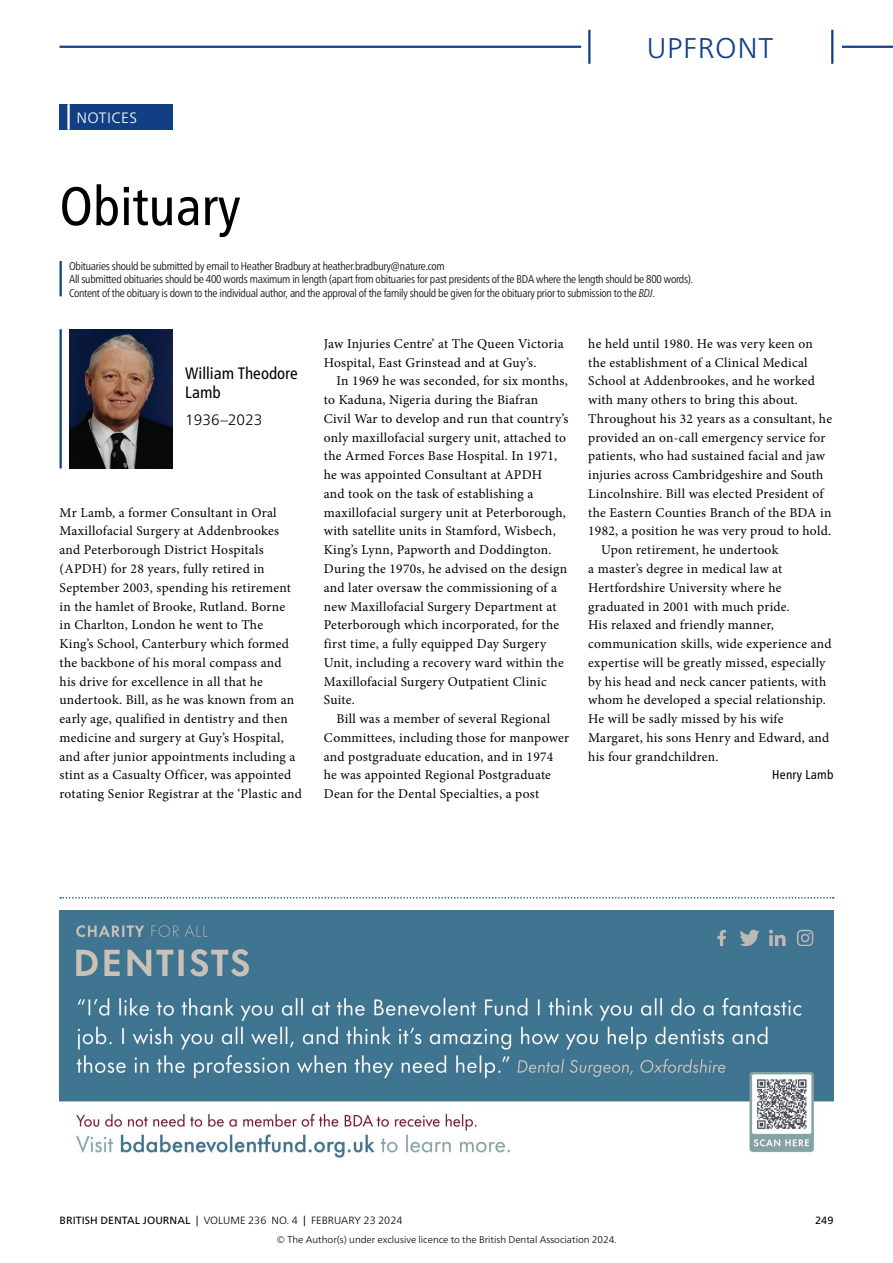
<style>
.page{position:relative;width:893px;height:1263px;background:#fff}
.page>*{position:absolute;margin:0;border:0;box-sizing:border-box;transform-origin:0 0}
.NoXML_Title_1{font:condensed 54px "Frutiger Neue LT Pro";color:#000}
.t1{font:300 28.5px "Frutiger Neue LT Pro";letter-spacing:.025em;color:#123f84}
.Title_6_Cnd_11pt{font:condensed 16.5px/18.8px "Frutiger Neue LT Pro";color:#000}
.Para_subtitle_2_obituary{font:300 15px "Frutiger Neue LT Pro";color:#000}
.NoXML_SuperTitle_2{font:300 15px "Frutiger Neue LT Pro";letter-spacing:.025em;color:#fff}
.Para_9pt_ragged{font:13.5px/18.8px "Minion Pro";letter-spacing:.02em;color:#000}
.Para_9pt_ragged_1st{font:13.5px/18.8px "Minion Pro";letter-spacing:.015em;color:#000}
.NoXML_Para_Author_4_obituary{font:condensed 12.75px "Frutiger Neue LT Pro";letter-spacing:.02em;color:#000}
.NoXML_upfront_details{font:300 condensed 11.25px "Frutiger Neue LT Pro";letter-spacing:-.02em;color:#000}
.t2{font:300 10.5px "Frutiger Neue LT Pro";letter-spacing:.005em;color:#000}
.t3{font:10.5px "Frutiger Neue LT Pro";color:#000}
.t4{font:300 9.75px "Frutiger Neue LT Pro";color:#000}
.s1{font-style:italic}
.s2{font-weight:400}
</style>
<div class="page">
<div style="left:60px;top:104px;width:113px;height:26px;background:#123f84"></div>
<hr style="left:67px;top:104px;width:3px;height:26px;background:#fff">
<hr style="left:60px;top:261px;width:2px;height:35px;background:#123f84">
<img style="left:69px;top:329px;width:104px;height:139px">
<hr style="left:60px;top:329px;width:2px;height:139px;background:#123f84">
<img style="left:60px;top:910px;width:773px;height:248px">
<svg style="left:60px;top:897px;width:774px;height:1px"></svg>
<hr style="left:60px;top:46px;width:521px;height:2px;background:#123f84">
<hr style="left:842px;top:46px;width:51px;height:2px;background:#123f84">
<hr style="left:588px;top:30px;width:2px;height:34px;background:#123f84">
<hr style="left:831px;top:30px;width:2px;height:34px;background:#123f84">
<p class="NoXML_SuperTitle_2" style="left:77px;top:109px;width:62px">NOTICES</p>
<h2 class="t1" style="left:647px;top:31px;width:128px">UPFRONT</h2>
<p class="NoXML_Title_1" style="left:60px;top:174px;width:182px">Obituary</p>
<p class="NoXML_upfront_details" style="left:69px;top:259px;width:377px">Obituaries should be submitted by email to Heather Bradbury at heather.bradbury@nature.com</p>
<p class="NoXML_upfront_details" style="left:69px;top:273px;width:626px">All submitted obituaries should be 400 words maximum in length (apart from obituaries for past presidents of the BDA where the length should be 800 words).</p>
<p class="NoXML_upfront_details" style="left:69px;top:286px;width:587px">Content of the obituary is down to the individual author, and the approval of the family should be given for the obituary prior to submission to the <span class="s1">BDJ</span>.</p>
<p class="Title_6_Cnd_11pt" style="left:185px;top:364px;width:114px">William Theodore<br>Lamb</p>
<p class="Para_subtitle_2_obituary" style="left:185px;top:411px;width:79px">1936–2023</p>
<p class="Para_9pt_ragged_1st" style="left:60px;top:503px;width:244px">Mr Lamb, a former Consultant in Oral Maxillofacial Surgery at Addenbrookes and Peterborough District Hospitals (APDH) for 28 years, fully retired in September 2003, spending his retirement in the hamlet of Brooke, Rutland. Borne<br>in Charlton, London he went to The<br>King’s School, Canterbury which formed the backbone of his moral compass and<br>his drive for excellence in all that he undertook. Bill, as he was known from an early age, qualified in dentistry and then medicine and surgery at Guy’s Hospital, and after junior appointments including a stint as a Casualty Officer, was appointed rotating Senior Registrar at the ‘Plastic and</p>
<p class="Para_9pt_ragged_1st" style="left:324px;top:334px;width:241px">Jaw Injuries Centre’ at The Queen Victoria<br>Hospital, East Grinstead and at Guy’s.</p>
<p class="Para_9pt_ragged" style="left:324px;top:372px;width:246px;text-indent:13px">In 1969 he was seconded, for six months, to Kaduna, Nigeria during the Biafran Civil War to develop and run that country’s only maxillofacial surgery unit, attached to the Armed Forces Base Hospital. In 1971, he was appointed Consultant at APDH<br>and took on the task of establishing a maxillofacial surgery unit at Peterborough, with satellite units in Stamford, Wisbech, King’s Lynn, Papworth and Doddington.<br>During the 1970s, he advised on the design and later oversaw the commissioning of a new Maxillofacial Surgery Department at Peterborough which incorporated, for the first time, a fully equipped Day Surgery Unit, including a recovery ward within the Maxillofacial Surgery Outpatient Clinic Suite.</p>
<p class="Para_9pt_ragged" style="left:324px;top:709px;width:247px;text-indent:13px">Bill was a member of several Regional Committees, including those for manpower and postgraduate education, and in 1974 he was appointed Regional Postgraduate Dean for the Dental Specialties, a post</p>
<p class="Para_9pt_ragged" style="left:588px;top:334px;width:245px">he held until 1980. He was very keen on the establishment of a Clinical Medical School at Addenbrookes, and he worked with many others to bring this about.<br>Throughout his 32 years as a consultant, he provided an on-call emergency service for patients, who had sustained facial and jaw injuries across Cambridgeshire and South Lincolnshire. Bill was elected President of the Eastern Counties Branch of the BDA in 1982, a position he was very proud to hold.</p>
<p class="Para_9pt_ragged" style="left:588px;top:541px;width:245px;text-indent:13px">Upon retirement, he undertook<br>a master’s degree in medical law at Hertfordshire University where he graduated in 2001 with much pride.<br>His relaxed and friendly manner, communication skills, wide experience and expertise will be greatly missed, especially by his head and neck cancer patients, with whom he developed a special relationship.<br>He will be sadly missed by his wife Margaret, his sons Henry and Edward, and his four grandchildren.</p>
<p class="NoXML_Para_Author_4_obituary" style="left:772px;top:767px;width:63px">Henry Lamb</p>
<p class="t2" style="left:60px;top:1214px;width:344px"><span class="s2">BRITISH DENTAL JOURNAL |</span> VOLUME 236 NO. 4 <span class="s2">|</span> February 23 2024</p>
<p class="t3" style="left:815px;top:1214px;width:20px">249</p>
<p class="t4" style="left:276px;top:1234px;width:342px">© The Author(s) under exclusive licence to the B ritish Dental Association 2024.</p>
</div>
